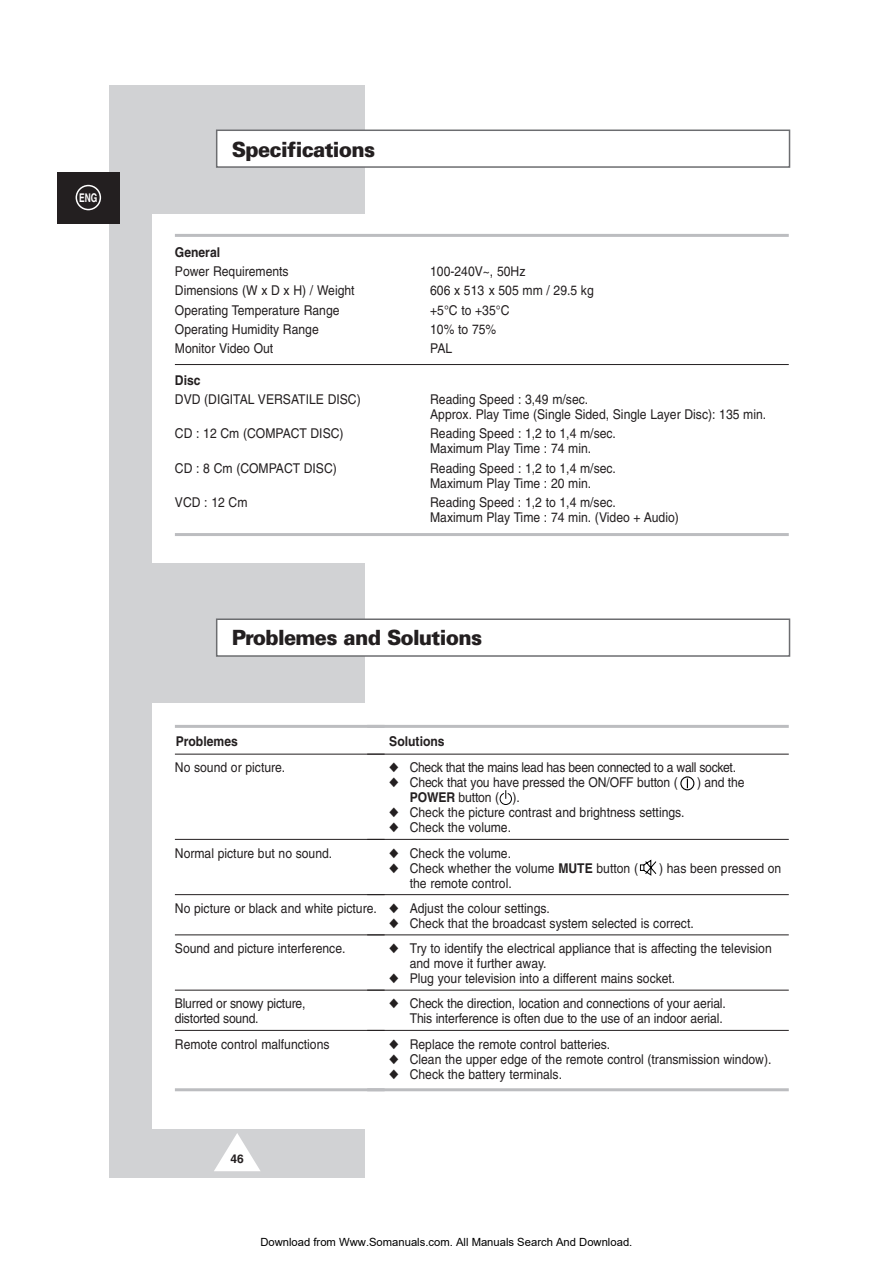
<style>
.page{position:relative;width:893px;height:1263px;background:#fff}
.page>*{position:absolute;margin:0;border:0;box-sizing:border-box;transform-origin:0 0}
.t1{font:900 21px "Univers";letter-spacing:-.035em;color:#231f20;scale:.95 1}
.t2{font:13.5px/15px "Helvetica";color:#231f20;scale:.9 1}
.t3{font:13.5px "Helvetica";letter-spacing:-.03em;color:#231f20;scale:.9 1}
.t4{font:700 13.5px "Helvetica";color:#231f20;scale:.9 1}
.t5{font:700 12px "Helvetica";color:#fff;scale:.7 1}
.t6{font:700 12px "Helvetica";color:#231f20}
.t7{font:11.25px "Arial";color:#000}
.s1{font-weight:700}
</style>
<div class="page">
<div style="left:110px;top:86px;width:255px;height:1092px;background:#d1d2d4"></div>
<svg style="left:214px;top:1133px;width:46px;height:38px"></svg>
<div style="left:57px;top:172px;width:63px;height:51px;background:#231f20"></div>
<svg style="left:76px;top:185px;width:25px;height:25px"></svg>
<div style="left:217px;top:619px;width:572px;height:37px;background:#fff"></div>
<div style="left:216px;top:618px;width:574px;height:39px;border:2px solid #6c6d70"></div>
<div style="left:152px;top:704px;width:234px;height:425px;background:#fff"></div>
<hr style="left:175px;top:725px;width:209px;height:3px;background:#bcbdc0">
<hr style="left:175px;top:754px;width:209px;height:1px;background:#231f20">
<hr style="left:175px;top:839px;width:209px;height:1px;background:#231f20">
<hr style="left:175px;top:894px;width:209px;height:1px;background:#231f20">
<hr style="left:175px;top:935px;width:209px;height:1px;background:#231f20">
<hr style="left:175px;top:990px;width:209px;height:1px;background:#231f20">
<hr style="left:175px;top:1030px;width:209px;height:1px;background:#231f20">
<hr style="left:175px;top:1088px;width:209px;height:3px;background:#bcbdc0">
<hr style="left:367px;top:725px;width:421px;height:3px;background:#bcbdc0">
<hr style="left:367px;top:754px;width:421px;height:1px;background:#231f20">
<hr style="left:367px;top:839px;width:421px;height:1px;background:#231f20">
<hr style="left:367px;top:894px;width:421px;height:1px;background:#231f20">
<hr style="left:367px;top:935px;width:421px;height:1px;background:#231f20">
<hr style="left:367px;top:990px;width:421px;height:1px;background:#231f20">
<hr style="left:367px;top:1030px;width:421px;height:1px;background:#231f20">
<hr style="left:367px;top:1088px;width:421px;height:3px;background:#bcbdc0">
<svg style="left:639px;top:859px;width:18px;height:17px"></svg>
<svg style="left:499px;top:790px;width:13px;height:15px"></svg>
<svg style="left:680px;top:776px;width:15px;height:15px"></svg>
<div style="left:217px;top:130px;width:572px;height:37px;background:#fff"></div>
<div style="left:216px;top:130px;width:574px;height:38px;border:2px solid #6c6d70"></div>
<div style="left:152px;top:215px;width:638px;height:348px;background:#fff"></div>
<hr style="left:175px;top:234px;width:613px;height:3px;background:#bcbdc0">
<hr style="left:175px;top:364px;width:613px;height:1px;background:#231f20">
<hr style="left:175px;top:533px;width:613px;height:3px;background:#bcbdc0">
<p class="t5" style="left:79px;top:193px;width:28px">ENG</p>
<h1 class="t1" style="left:232px;top:141px;width:153px">Specifications</h1>
<p class="t4" style="left:175px;top:247px;width:52px">General</p>
<p class="t2" style="left:175px;top:265px;width:128px">Power Requirements</p>
<p class="t2" style="left:430px;top:265px;width:107px">100-240V~, 50Hz</p>
<p class="t2" style="left:175px;top:284px;width:201px">Dimensions (W x D x H) / Weight</p>
<p class="t2" style="left:430px;top:284px;width:183px">606 x 513 x 505 mm / 29.5 kg</p>
<p class="t2" style="left:175px;top:304px;width:184px">Operating Temperature Range</p>
<p class="t2" style="left:430px;top:304px;width:90px">+5°C to +35°C</p>
<p class="t2" style="left:175px;top:323px;width:161px">Operating Humidity Range</p>
<p class="t2" style="left:430px;top:323px;width:75px">10% to 75%</p>
<p class="t2" style="left:175px;top:342px;width:111px">Monitor Video Out</p>
<p class="t2" style="left:430px;top:342px;width:26px">PAL</p>
<p class="t4" style="left:175px;top:375px;width:30px">Disc</p>
<p class="t2" style="left:175px;top:393px;width:208px">DVD (DIGITAL VERSATILE DISC)</p>
<p class="t2" style="left:430px;top:393px;width:375px">Reading Speed : 3,49 m/sec.<br>Approx. Play Time (Single Sided, Single Layer Disc): 135 min.</p>
<p class="t2" style="left:175px;top:427px;width:189px">CD : 12 Cm (COMPACT DISC)</p>
<p class="t2" style="left:430px;top:427px;width:208px">Reading Speed : 1,2 to 1,4 m/sec.<br>Maximum Play Time : 74 min.</p>
<p class="t2" style="left:175px;top:462px;width:181px">CD : 8 Cm (COMPACT DISC)</p>
<p class="t2" style="left:430px;top:462px;width:208px">Reading Speed : 1,2 to 1,4 m/sec.<br>Maximum Play Time : 20 min.</p>
<p class="t2" style="left:175px;top:496px;width:82px">VCD : 12 Cm</p>
<p class="t2" style="left:430px;top:496px;width:278px">Reading Speed : 1,2 to 1,4 m/sec.<br>Maximum Play Time : 74 min. (Video + Audio)</p>
<h1 class="t1" style="left:232px;top:630px;width:265px">Problemes and Solutions</h1>
<p class="t4" style="left:176px;top:736px;width:71px">Problemes</p>
<p class="t2" style="left:175px;top:761px;width:124px">No sound or picture.</p>
<p class="t2" style="left:175px;top:847px;width:176px">Normal picture but no sound.</p>
<p class="t2" style="left:175px;top:902px;width:226px">No picture or black and white picture.</p>
<p class="t2" style="left:175px;top:942px;width:191px">Sound and picture interference.</p>
<p class="t2" style="left:175px;top:997px;width:146px">Blurred or snowy picture, distorted sound.</p>
<p class="t2" style="left:175px;top:1038px;width:173px">Remote control malfunctions</p>
<p class="t4" style="left:389px;top:736px;width:63px">Solutions</p>
<p class="t3" style="left:389px;top:763px;width:387px">◆ Check that the mains lead has been connected to a wall socket.</p>
<p class="t2" style="left:389px;top:776px;width:322px">◆ Check that you have pressed the ON/OFF button (</p>
<p class="t2" style="left:697px;top:776px;width:54px">) and the</p>
<p class="t2" style="left:410px;top:791px;width:124px"><span class="s1">POWER</span> button ( ).</p>
<p class="t2" style="left:389px;top:806px;width:330px">◆ Check the picture contrast and brightness settings.</p>
<p class="t2" style="left:389px;top:821px;width:137px">◆ Check the volume.</p>
<p class="t2" style="left:389px;top:847px;width:137px">◆ Check the volume.</p>
<p class="t2" style="left:389px;top:862px;width:278px">◆ Check whether the volume <span class="s1">MUTE</span> button (</p>
<p class="t2" style="left:659px;top:862px;width:137px">) has been pressed on</p>
<p class="t2" style="left:410px;top:877px;width:115px">the remote control.</p>
<p class="t2" style="left:389px;top:902px;width:180px">◆ Adjust the colour settings.</p>
<p class="t2" style="left:389px;top:917px;width:340px">◆ Check that the broadcast system selected is correct.</p>
<p class="t2" style="left:410px;top:942px;width:404px;text-indent:-20px">◆ Try to identify the electrical appliance that is affecting the television and move it further away.</p>
<p class="t2" style="left:389px;top:972px;width:319px">◆ Plug your television into a different mains socket.</p>
<p class="t2" style="left:389px;top:997px;width:375px;text-align:right">◆ Check the direction, location and connections of your aerial.<br>This interference is often due to the use of an indoor aerial.</p>
<p class="t2" style="left:389px;top:1038px;width:247px">◆ Replace the remote control batteries.</p>
<p class="t2" style="left:389px;top:1053px;width:426px">◆ Clean the upper edge of the remote control (transmission window).</p>
<p class="t2" style="left:389px;top:1068px;width:193px">◆ Check the battery terminals.</p>
<p class="t6" style="left:230px;top:1154px;width:15px">46</p>
<p class="t7" style="left:260px;top:1235px;width:373px">Download from Www.Somanuals.com. All Manuals Search And Download.</p>
</div>
